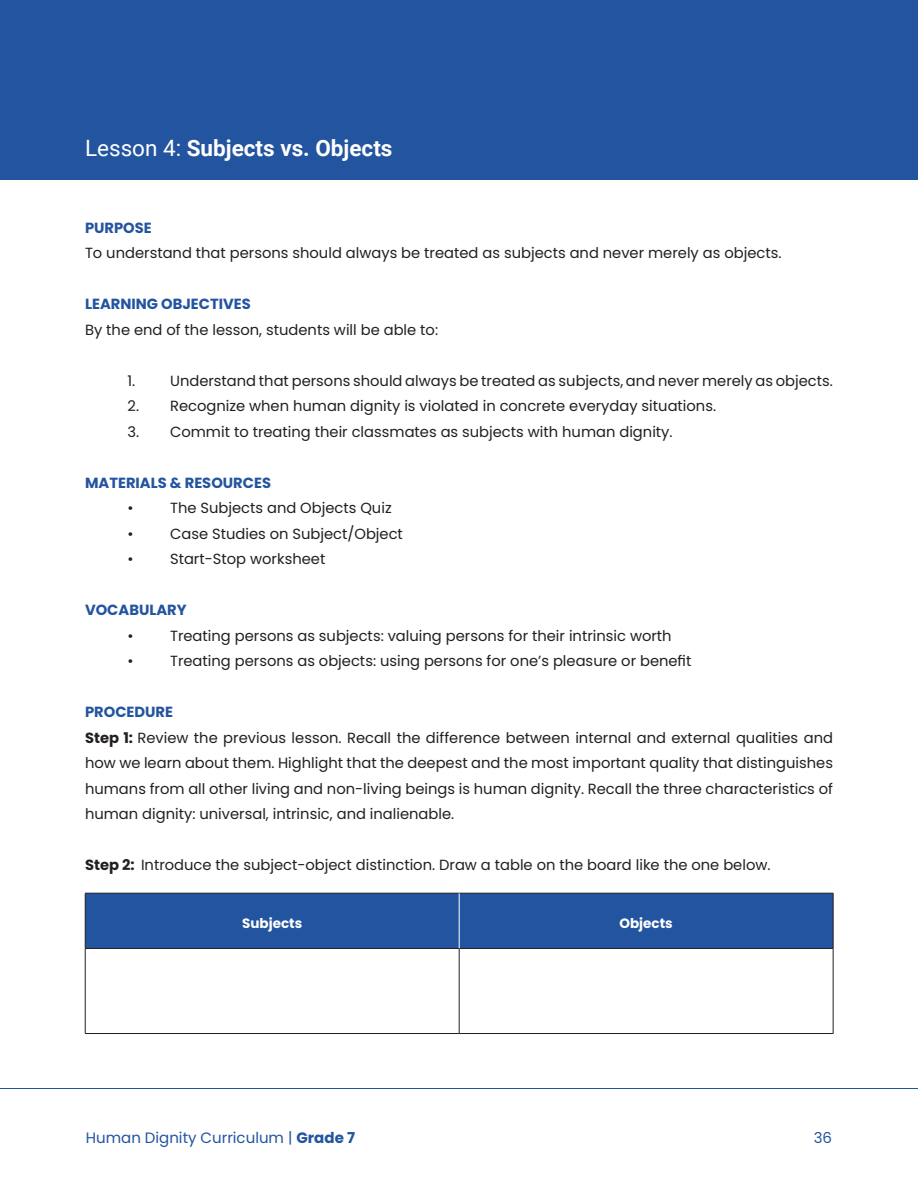
<style>
.page{position:relative;width:918px;height:1188px;background:#fff}
.page>*{position:absolute;margin:0;border:0;box-sizing:border-box;transform-origin:0 0}
.chapters{font:700 22.5px "Roboto";color:#fff}
.t1{font:15px "Poppins";color:#23549f}
.body{font:14.7px/25.5px "Poppins";color:#231f20;text-align:justify}
.subs{font:700 14.7px "Poppins";color:#23549f}
.t2{font:700 13.5px "Poppins";color:#fff}
.s1{font-weight:400}
.s2{font-weight:700}
</style>
<div class="page">
<hr style="left:0;top:1088px;width:918px;height:1px;background:#23549f">
<div style="left:0;top:0;width:918px;height:179px;background:#23549f"></div>
<div style="left:86px;top:894px;width:747px;height:54px;background:#23549f"></div>
<hr style="left:85px;top:893px;width:374px;height:1px;background:#231f20">
<hr style="left:85px;top:893px;width:1px;height:55px;background:#231f20">
<hr style="left:459px;top:893px;width:374px;height:1px;background:#231f20">
<hr style="left:833px;top:893px;width:1px;height:55px;background:#231f20">
<hr style="left:85px;top:948px;width:374px;height:1px;background:#231f20">
<hr style="left:85px;top:949px;width:1px;height:84px;background:#231f20">
<hr style="left:459px;top:948px;width:374px;height:1px;background:#231f20">
<hr style="left:459px;top:949px;width:1px;height:84px;background:#231f20">
<hr style="left:833px;top:949px;width:1px;height:84px;background:#231f20">
<hr style="left:85px;top:1033px;width:374px;height:1px;background:#231f20">
<hr style="left:459px;top:1033px;width:374px;height:1px;background:#231f20">
<hr style="left:459px;top:893px;width:1px;height:55px;background:#fff">
<p class="chapters" style="left:85px;top:132px;width:309px"><span class="s1">Lesson 4:</span> Subjects vs. Objects</p>
<p class="subs" style="left:85px;top:219px;width:68px">PURPOSE</p>
<p class="body" style="left:85px;top:240px;width:698px">To understand that persons should always be treated as subjects and never merely as objects.</p>
<p class="subs" style="left:85px;top:295px;width:167px">LEARNING OBJECTIVES</p>
<p class="body" style="left:85px;top:317px;width:355px">By the end of the lesson, students will be able to:</p>
<p class="body" style="left:128px;top:368px;width:707px">1. Understand that persons should always be treated as subjects, and never merely as objects.</p>
<p class="body" style="left:128px;top:393px;width:590px">2. Recognize when human dignity is violated in concrete everyday situations.</p>
<p class="body" style="left:128px;top:419px;width:547px">3. Commit to treating their classmates as subjects with human dignity.</p>
<p class="subs" style="left:85px;top:474px;width:188px">MATERIALS &amp; RESOURCES</p>
<p class="body" style="left:128px;top:495px;width:8px">•</p>
<p class="body" style="left:170px;top:495px;width:223px">The Subjects and Objects Quiz</p>
<p class="body" style="left:128px;top:521px;width:8px">•</p>
<p class="body" style="left:170px;top:521px;width:234px">Case Studies on Subject/Object</p>
<p class="body" style="left:128px;top:546px;width:8px">•</p>
<p class="body" style="left:170px;top:546px;width:157px">Start-Stop worksheet</p>
<p class="subs" style="left:85px;top:601px;width:103px">VOCABULARY</p>
<p class="body" style="left:128px;top:623px;width:8px">•</p>
<p class="body" style="left:170px;top:623px;width:503px">Treating persons as subjects: valuing persons for their intrinsic worth</p>
<p class="body" style="left:128px;top:648px;width:8px">•</p>
<p class="body" style="left:170px;top:648px;width:523px">Treating persons as objects: using persons for one’s pleasure or benefit</p>
<p class="subs" style="left:85px;top:703px;width:90px">PROCEDURE</p>
<p class="body" style="left:85px;top:725px;width:749px"><span class="s2">Step 1:</span> Review the previous lesson. Recall the difference between internal and external qualities and how we learn about them. Highlight that the deepest and the most important quality that distinguishes humans from all other living and non-living beings is human dignity. Recall the three characteristics of human dignity: universal, intrinsic, and inalienable.</p>
<p class="body" style="left:85px;top:852px;width:687px"><span class="s2">Step 2:</span> Introduce the subject-object distinction. Draw a table on the board like the one below.</p>
<p class="t2" style="left:242px;top:915px;width:62px">Subjects</p>
<p class="t2" style="left:620px;top:915px;width:55px">Objects</p>
<p class="t1" style="left:86px;top:1129px;width:271px">Human Dignity Curriculum | <span class="s2">Grade 7</span></p>
<p class="t1" style="left:814px;top:1129px;width:20px">36</p>
</div>
